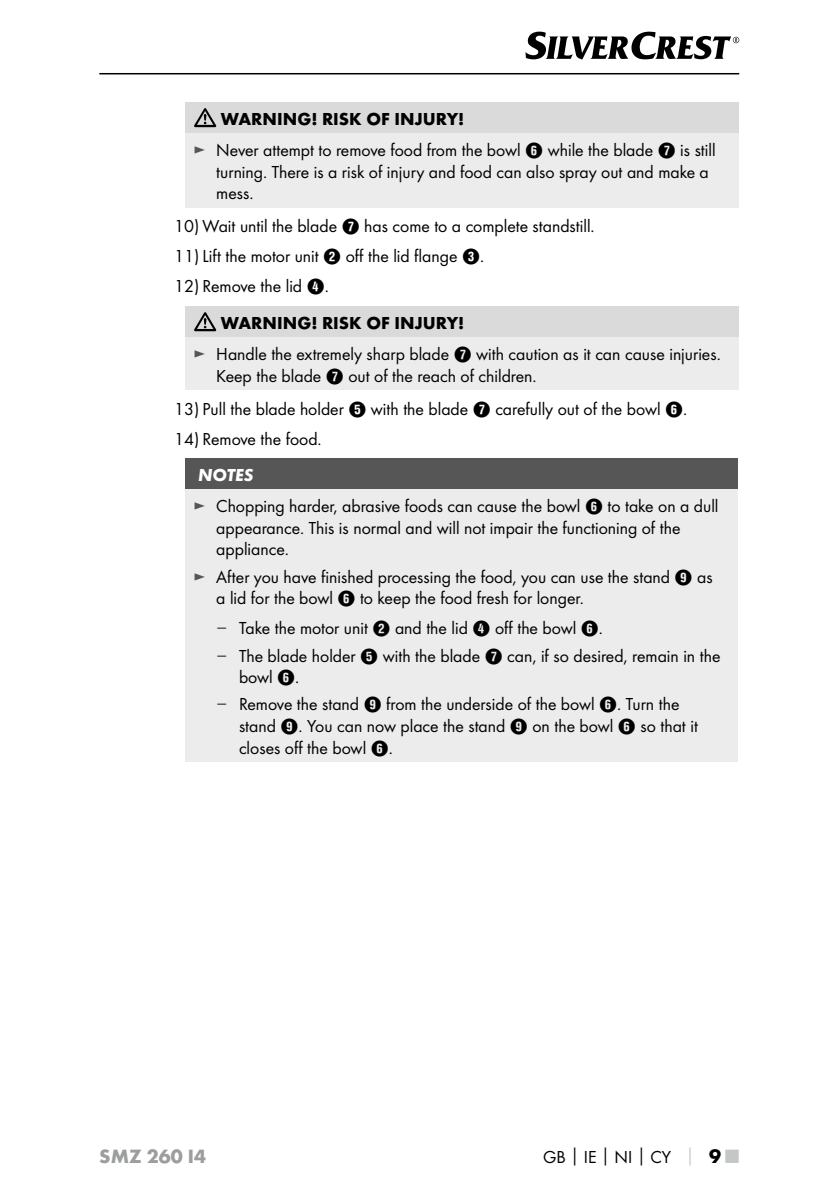
<style>
.page{position:relative;width:840px;height:1191px;background:#fff}
.page>*{position:absolute;margin:0;border:0;box-sizing:border-box;transform-origin:0 0}
.t1{font:700 20px "Futura";color:#9c9d9d}
.t2{font:18px/21.6px "Futura Boo";color:#000}
.t3{font:700 18px "Futura";color:#000}
.t4{font:italic 700 18px "Futura";color:#fff}
.s1{color:#565656}
.s2{font-family:"Hako PI Nummern"}
.s3{font-family:"Verdana";color:#565656}
.s4{font-family:"Futura";font-weight:700}
.s5{font-family:"Futura";font-weight:700;color:#c5c6c6}
.s6{font-family:"Futura";font-weight:700;font-size:20px}
.s7{font-family:"Futura";font-weight:700;font-size:20px;color:#c5c6c6}
</style>
<div class="page">
<hr style="left:99px;top:73px;width:639px;height:1px;background:#000">
<svg style="left:525px;top:32px;width:213px;height:28px"></svg>
<div style="left:185px;top:102px;width:553px;height:31px;background:#dadada"></div>
<div style="left:185px;top:133px;width:553px;height:74px;background:#ececed"></div>
<svg style="left:194px;top:108px;width:22px;height:19px"></svg>
<div style="left:185px;top:306px;width:553px;height:31px;background:#dadada"></div>
<div style="left:185px;top:337px;width:553px;height:53px;background:#ececed"></div>
<svg style="left:194px;top:312px;width:22px;height:19px"></svg>
<div style="left:185px;top:458px;width:552px;height:31px;background:#565656"></div>
<div style="left:185px;top:489px;width:552px;height:272px;background:#ececed"></div>
<p class="t3" style="left:221px;top:108px;width:245px">WARNING! RISK OF INJURY!</p>
<p class="t2" style="left:216px;top:139px;width:500px;text-indent:-23px"><span class="s1">►</span> Never attempt to remove food from the bowl <span class="s2">6</span> while the blade <span class="s2">7</span> is still turning. There is a risk of injury and food can also spray out and make a mess.</p>
<p class="t2" style="left:174px;top:215px;width:419px">10) Wait until the blade <span class="s2">7</span> has come to a complete standstill.</p>
<p class="t2" style="left:174px;top:245px;width:309px">11) Lift the motor unit <span class="s2">2</span> off the lid flange <span class="s2">3</span>.</p>
<p class="t2" style="left:174px;top:275px;width:154px">12) Remove the lid <span class="s2">4</span>.</p>
<p class="t3" style="left:221px;top:312px;width:245px">WARNING! RISK OF INJURY!</p>
<p class="t2" style="left:216px;top:343px;width:503px;text-indent:-23px"><span class="s1">►</span> Handle the extremely sharp blade <span class="s2">7</span> with caution as it can cause injuries.<br>Keep the blade <span class="s2">7</span> out of the reach of children.</p>
<p class="t2" style="left:174px;top:398px;width:512px">13) Pull the blade holder <span class="s2">5</span> with the blade <span class="s2">7</span> carefully out of the bowl <span class="s2">6</span>.</p>
<p class="t2" style="left:174px;top:428px;width:147px">14) Remove the food.</p>
<p class="t4" style="left:198px;top:463px;width:57px">NOTES</p>
<p class="t2" style="left:216px;top:495px;width:503px;text-indent:-23px"><span class="s1">►</span> Chopping harder, abrasive foods can cause the bowl <span class="s2">6</span> to take on a dull appearance. This is normal and will not impair the functioning of the appliance.</p>
<p class="t2" style="left:216px;top:565px;width:497px;text-indent:-23px"><span class="s1">►</span> After you have finished processing the food, you can use the stand <span class="s2">9</span> as a lid for the bowl <span class="s2">6</span> to keep the food fresh for longer.</p>
<p class="t2" style="left:216px;top:617px;width:385px"><span class="s3">–</span> Take the motor unit <span class="s2">2</span> and the lid <span class="s2">4</span> off the bowl <span class="s2">6</span>.</p>
<p class="t2" style="left:239px;top:644px;width:482px;text-indent:-23px"><span class="s3">–</span> The blade holder <span class="s2">5</span> with the blade <span class="s2">7</span> can, if so desired, remain in the bowl <span class="s2">6</span>.</p>
<p class="t2" style="left:239px;top:693px;width:460px;text-indent:-23px"><span class="s3">–</span> Remove the stand <span class="s2">9</span> from the underside of the bowl <span class="s2">6</span>. Turn the stand <span class="s2">9</span>. You can now place the stand <span class="s2">9</span> on the bowl <span class="s2">6</span> so that it closes off the bowl <span class="s2">6</span>.</p>
<p class="t1" style="left:99px;top:1143px;width:108px">SMZ 260 I4</p>
<p class="t2" style="left:543px;top:1145px;width:197px">GB<span class="s4">│</span>IE<span class="s4">│</span>NI<span class="s4">│</span>CY <span class="s5">│</span> <span class="s6">9</span> <span class="s7">■</span></p>
</div>
